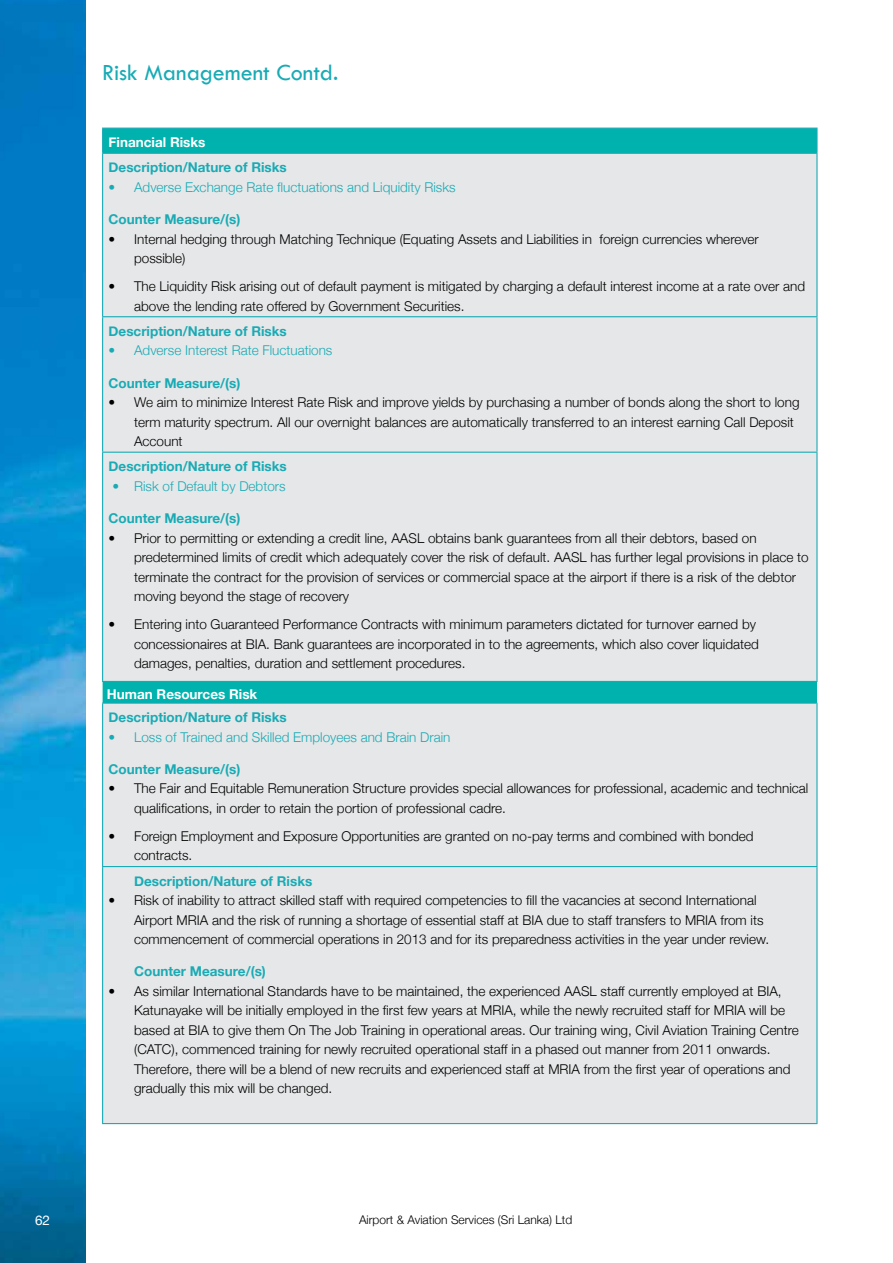
<style>
.page{position:relative;width:893px;height:1263px;background:#fff}
.page>*{position:absolute;margin:0;border:0;box-sizing:border-box;transform-origin:0 0}
.t1{font:24px "Tw Cen";color:#19abb5}
.t2{font:300 13.5px/19.5px "Helvetica Neue";color:#000}
.t3{font:700 13.5px "Helvetica Neue";color:#19abb5}
.t4{font:300 13.5px "Helvetica Neue";color:#19abb5}
.t5{font:700 13.5px "Helvetica Neue";color:#fff}
.t6{font:13.5px "Helvetica Neue";color:#fff}
.t7{font:300 12px "Helvetica Neue";color:#000}
</style>
<div class="page">
<img style="left:0;top:0;width:85px;height:1263px">
<div style="left:103px;top:129px;width:713px;height:24px;background:#00b2ad"></div>
<div style="left:103px;top:154px;width:714px;height:969px;background:#e6e7e8"></div>
<hr style="left:102px;top:128px;width:716px;height:1px;background:#19abb5">
<svg style="left:102px;top:129px;width:1px;height:24px"></svg>
<hr style="left:816px;top:129px;width:2px;height:24px;background:#19abb5">
<hr style="left:102px;top:153px;width:716px;height:1px;background:#19abb5">
<hr style="left:102px;top:154px;width:1px;height:162px;background:#19abb5">
<hr style="left:816px;top:154px;width:2px;height:162px;background:#19abb5">
<hr style="left:102px;top:316px;width:716px;height:1px;background:#19abb5">
<hr style="left:102px;top:317px;width:1px;height:135px;background:#19abb5">
<hr style="left:816px;top:317px;width:2px;height:135px;background:#19abb5">
<hr style="left:102px;top:452px;width:716px;height:1px;background:#19abb5">
<hr style="left:102px;top:453px;width:1px;height:228px;background:#19abb5">
<hr style="left:816px;top:453px;width:2px;height:228px;background:#19abb5">
<hr style="left:102px;top:704px;width:1px;height:162px;background:#19abb5">
<hr style="left:816px;top:704px;width:2px;height:162px;background:#19abb5">
<hr style="left:102px;top:866px;width:716px;height:1px;background:#19abb5">
<hr style="left:102px;top:867px;width:1px;height:256px;background:#19abb5">
<hr style="left:816px;top:867px;width:2px;height:256px;background:#19abb5">
<hr style="left:102px;top:702px;width:716px;height:2px;background:#19abb5">
<hr style="left:102px;top:1123px;width:716px;height:1px;background:#19abb5">
<hr style="left:102px;top:681px;width:716px;height:1px;background:#19abb5">
<h1 class="t1" style="left:102px;top:58px;width:238px">Risk Management Contd.</h1>
<p class="t5" style="left:109px;top:132px;width:98px">Financial Risks</p>
<p class="t3" style="left:109px;top:157px;width:180px">Description/Nature of Risks</p>
<p class="t4" style="left:109px;top:176px;width:349px">• Adverse Exchange Rate fluctuations and Liquidity Risks</p>
<p class="t3" style="left:109px;top:209px;width:133px">Counter Measure/(s)</p>
<p class="t2" style="left:134px;top:228px;width:626px;text-indent:-26px">• Internal hedging through Matching Technique (Equating Assets and Liabilities in foreign currencies wherever possible)</p>
<p class="t2" style="left:134px;top:276px;width:672px;text-indent:-26px">• The Liquidity Risk arising out of default payment is mitigated by charging a default interest income at a rate over and above the lending rate offered by Government Securities.</p>
<p class="t3" style="left:109px;top:320px;width:180px">Description/Nature of Risks</p>
<p class="t4" style="left:109px;top:340px;width:225px">• Adverse Interest Rate Fluctuations</p>
<p class="t3" style="left:109px;top:372px;width:133px">Counter Measure/(s)</p>
<p class="t2" style="left:134px;top:392px;width:667px;text-indent:-26px">• We aim to minimize Interest Rate Risk and improve yields by purchasing a number of bonds along the short to long term maturity spectrum. All our overnight balances are automatically transferred to an interest earning Call Deposit<br>Account</p>
<p class="t3" style="left:109px;top:456px;width:180px">Description/Nature of Risks</p>
<p class="t4" style="left:112px;top:475px;width:175px">• Risk of Default by Debtors</p>
<p class="t3" style="left:109px;top:508px;width:133px">Counter Measure/(s)</p>
<p class="t2" style="left:134px;top:527px;width:676px;text-indent:-26px">• Prior to permitting or extending a credit line, AASL obtains bank guarantees from all their debtors, based on predetermined limits of credit which adequately cover the risk of default. AASL has further legal provisions in place to terminate the contract for the provision of services or commercial space at the airport if there is a risk of the debtor moving beyond the stage of recovery</p>
<p class="t2" style="left:134px;top:614px;width:626px;text-indent:-26px">• Entering into Guaranteed Performance Contracts with minimum parameters dictated for turnover earned by concessionaires at BIA. Bank guarantees are incorporated in to the agreements, which also cover liquidated damages, penalties, duration and settlement procedures.</p>
<p class="t5" style="left:107px;top:683px;width:152px">Human Resources Risk</p>
<p class="t3" style="left:109px;top:707px;width:180px">Description/Nature of Risks</p>
<p class="t4" style="left:109px;top:726px;width:343px">• Loss of Trained and Skilled Employees and Brain Drain</p>
<p class="t3" style="left:109px;top:758px;width:133px">Counter Measure/(s)</p>
<p class="t2" style="left:134px;top:778px;width:676px;text-indent:-26px">• The Fair and Equitable Remuneration Structure provides special allowances for professional, academic and technical qualifications, in order to retain the portion of professional cadre.</p>
<p class="t2" style="left:134px;top:825px;width:621px;text-indent:-26px">• Foreign Employment and Exposure Opportunities are granted on no-pay terms and combined with bonded contracts.</p>
<p class="t3" style="left:134px;top:870px;width:180px">Description/Nature of Risks</p>
<p class="t2" style="left:134px;top:890px;width:636px;text-indent:-26px">• Risk of inability to attract skilled staff with required competencies to fill the vacancies at second International<br>Airport MRIA and the risk of running a shortage of essential staff at BIA due to staff transfers to MRIA from its commencement of commercial operations in 2013 and for its preparedness activities in the year under review.</p>
<p class="t3" style="left:134px;top:961px;width:133px">Counter Measure/(s)</p>
<p class="t2" style="left:134px;top:980px;width:666px;text-indent:-26px">• As similar International Standards have to be maintained, the experienced AASL staff currently employed at BIA, Katunayake will be initially employed in the first few years at MRIA, while the newly recruited staff for MRIA will be based at BIA to give them On The Job Training in operational areas. Our training wing, Civil Aviation Training Centre (CATC), commenced training for newly recruited operational staff in a phased out manner from 2011 onwards.<br>Therefore, there will be a blend of new recruits and experienced staff at MRIA from the first year of operations and gradually this mix will be changed.</p>
<p class="t6" style="left:35px;top:1210px;width:17px">62</p>
<p class="t7" style="left:359px;top:1209px;width:215px">Airport &amp; Aviation Services (Sri Lanka) Ltd</p>
</div>
